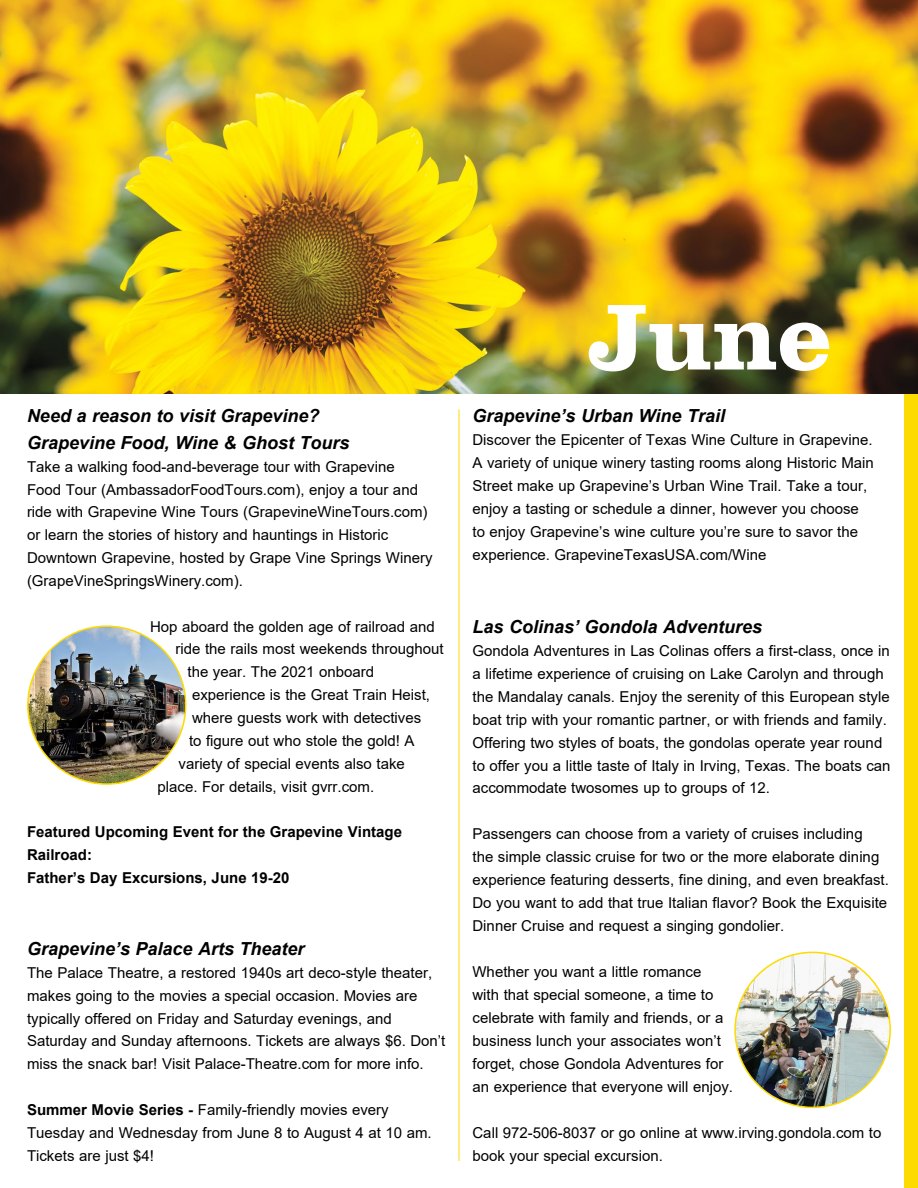
<style>
.page{position:relative;width:918px;height:1188px;background:#fff}
.page>*{position:absolute;margin:0;border:0;box-sizing:border-box;transform-origin:0 0}
.t1{font:700 97.2px "Clarendon LT Std";color:#fff}
.t2{font:italic 700 18px/26.4px "Arial";color:#000}
.t3{font:15px/23px "Arial";color:#000}
.t4{font:700 15px/22.8px "Arial";color:#000}
.s1{font-weight:700}
</style>
<div class="page">
<div style="left:904px;top:0;width:14px;height:1188px;background:#fddb00"></div>
<img style="left:0;top:0;width:918px;height:394px">
<hr style="left:459px;top:409px;width:1px;height:752px;background:#fddb00">
<img style="left:28px;top:626px;width:158px;height:158px;border-radius:79px">
<img style="left:735px;top:952px;width:155px;height:155px;border-radius:78px">
<p class="t2" style="left:27px;top:403px;width:324px">Need a reason to visit Grapevine?<br>Grapevine Food, Wine &amp; Ghost Tours</p>
<p class="t3" style="left:27px;top:455px;width:407px">Take a walking food-and-beverage tour with Grapevine Food Tour (AmbassadorFoodTours.com), enjoy a tour and ride with Grapevine Wine Tours (GrapevineWineTours.com) or learn the stories of history and hauntings in Historic Downtown Grapevine, hosted by Grape Vine Springs Winery (GrapeVineSpringsWinery.com).</p>
<p class="t3" style="left:150px;top:615px;width:286px">Hop aboard the golden age of railroad and</p>
<p class="t3" style="left:176px;top:638px;width:270px">ride the rails most weekends throughout</p>
<p class="t3" style="left:188px;top:660px;width:188px">the year. The 2021 onboard</p>
<p class="t3" style="left:192px;top:683px;width:240px">experience is the Great Train Heist,</p>
<p class="t3" style="left:192px;top:706px;width:231px">where guests work with detectives</p>
<p class="t3" style="left:189px;top:729px;width:227px">to figure out who stole the gold! A</p>
<p class="t3" style="left:178px;top:752px;width:228px">variety of special events also take</p>
<p class="t3" style="left:158px;top:775px;width:218px">place. For details, visit gvrr.com.</p>
<p class="t4" style="left:27px;top:821px;width:377px">Featured Upcoming Event for the Grapevine Vintage<br>Railroad:<br>Father’s Day Excursions, June 19-20</p>
<p class="t2" style="left:27px;top:936px;width:279px">Grapevine’s Palace Arts Theater</p>
<p class="t3" style="left:27px;top:961px;width:420px">The Palace Theatre, a restored 1940s art deco-style theater, makes going to the movies a special occasion. Movies are typically offered on Friday and Saturday evenings, and Saturday and Sunday afternoons. Tickets are always $6. Don’t miss the snack bar! Visit Palace-Theatre.com for more info.</p>
<p class="t3" style="left:27px;top:1098px;width:406px"><span class="s1">Summer Movie Series -</span> Family-friendly movies every<br>Tuesday and Wednesday from June 8 to August 4 at 10 am.<br>Tickets are just $4!</p>
<h1 class="t1" style="left:589px;top:278px;width:245px">June</h1>
<p class="t2" style="left:472px;top:403px;width:254px">Grapevine’s Urban Wine Trail</p>
<p class="t3" style="left:472px;top:429px;width:403px">Discover the Epicenter of Texas Wine Culture in Grapevine.<br>A variety of unique winery tasting rooms along Historic Main Street make up Grapevine’s Urban Wine Trail. Take a tour, enjoy a tasting or schedule a dinner, however you choose to enjoy Grapevine’s wine culture you’re sure to savor the experience. GrapevineTexasUSA.com/Wine</p>
<p class="t2" style="left:472px;top:614px;width:291px">Las Colinas’ Gondola Adventures</p>
<p class="t3" style="left:472px;top:639px;width:420px">Gondola Adventures in Las Colinas offers a first-class, once in a lifetime experience of cruising on Lake Carolyn and through the Mandalay canals. Enjoy the serenity of this European style boat trip with your romantic partner, or with friends and family.<br>Offering two styles of boats, the gondolas operate year round to offer you a little taste of Italy in Irving, Texas. The boats can accommodate twosomes up to groups of 12.</p>
<p class="t3" style="left:472px;top:823px;width:418px">Passengers can choose from a variety of cruises including<br>the simple classic cruise for two or the more elaborate dining experience featuring desserts, fine dining, and even breakfast.<br>Do you want to add that true Italian flavor? Book the Exquisite Dinner Cruise and request a singing gondolier.</p>
<p class="t3" style="left:472px;top:960px;width:262px">Whether you want a little romance<br>with that special someone, a time to celebrate with family and friends, or a business lunch your associates won’t forget, chose Gondola Adventures for an experience that everyone will enjoy.</p>
<p class="t3" style="left:472px;top:1121px;width:410px">Call 972-506-8037 or go online at www.irving.gondola.com to book your special excursion.</p>
</div>
